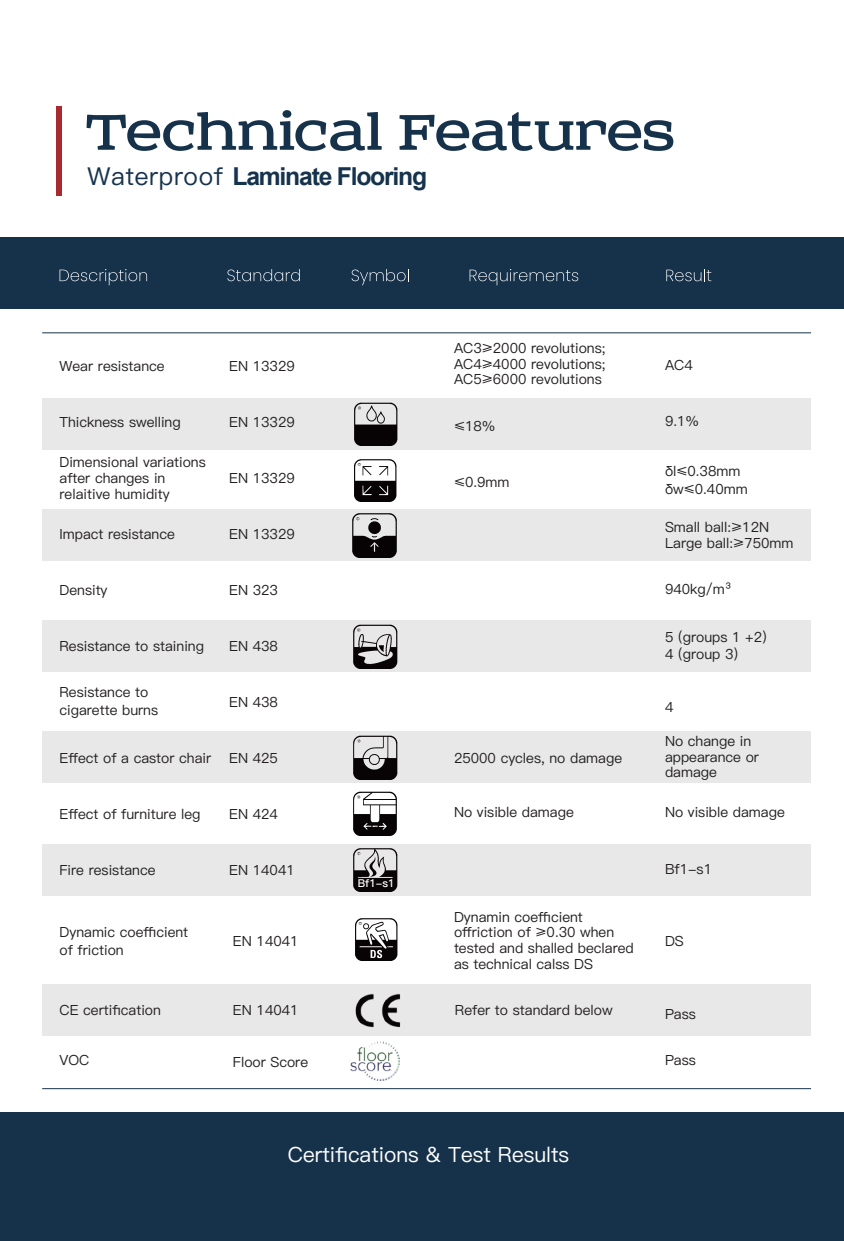
<style>
.page{position:relative;width:844px;height:1241px;background:#fff}
.page>*{position:absolute;margin:0;border:0;box-sizing:border-box;transform-origin:0 0}
.t1{font:700 24.68px "Arial";letter-spacing:-.05em;color:#16334d}
.t2{font:21px "Ping Fang SC Medium";color:#fff}
.t3{font:14px/15.8px "Ping Fang SC Medium";color:#231f20}
.t4{font:10.85px "Ping Fang SC Bold";color:#fff}
.s1{font-family:"Ping Fang SC Medium";font-weight:400}
</style>
<div class="page">
<div style="left:42px;top:398px;width:768px;height:51px;background:#e8e8e9"></div>
<div style="left:42px;top:509px;width:768px;height:51px;background:#e8e8e9"></div>
<div style="left:42px;top:620px;width:768px;height:51px;background:#e8e8e9"></div>
<div style="left:42px;top:731px;width:768px;height:51px;background:#e8e8e9"></div>
<div style="left:42px;top:844px;width:768px;height:51px;background:#e8e8e9"></div>
<div style="left:42px;top:984px;width:768px;height:51px;background:#e8e8e9"></div>
<svg style="left:86px;top:110px;width:296px;height:41px"></svg>
<svg style="left:399px;top:112px;width:274px;height:39px"></svg>
<div style="left:0;top:237px;width:843px;height:72px;background:#16324b"></div>
<div style="left:0;top:1112px;width:843px;height:128px;background:#16324b"></div>
<svg style="left:59px;top:269px;width:88px;height:16px"></svg>
<svg style="left:227px;top:269px;width:73px;height:12px"></svg>
<svg style="left:351px;top:269px;width:58px;height:16px"></svg>
<svg style="left:469px;top:269px;width:109px;height:16px"></svg>
<svg style="left:666px;top:269px;width:45px;height:12px"></svg>
<img style="left:352px;top:445px;width:95px;height:56px">
<img style="left:354px;top:402px;width:44px;height:43px">
<img style="left:352px;top:891px;width:96px;height:69px">
<img style="left:355px;top:993px;width:46px;height:35px">
<img style="left:350px;top:1041px;width:49px;height:39px">
<img style="left:353px;top:835px;width:45px;height:56px">
<div style="left:361px;top:880px;width:28px;height:10px;background:#090405"></div>
<img style="left:353px;top:624px;width:45px;height:44px">
<img style="left:353px;top:735px;width:45px;height:43px">
<img style="left:353px;top:791px;width:44px;height:44px">
<img style="left:352px;top:513px;width:45px;height:44px">
<hr style="left:42px;top:1088px;width:768px;height:1px;background:#16324b">
<hr style="left:42px;top:332px;width:768px;height:1px;background:#16324b">
<div style="left:57px;top:106px;width:5px;height:90px;background:#a92930"></div>
<h1 class="t1" style="left:87px;top:159px;width:341px"><span class="s1">Waterproof</span> Laminate Flooring</h1>
<p class="t3" style="left:59px;top:358px;width:107px">Wear resistance</p>
<p class="t3" style="left:229px;top:358px;width:67px">EN 13329</p>
<p class="t3" style="left:454px;top:340px;width:153px;text-align:justify">AC3≥2000 revolutions; AC4≥4000 revolutions; AC5≥6000 revolutions</p>
<p class="t3" style="left:664px;top:357px;width:29px">AC4</p>
<p class="t3" style="left:59px;top:414px;width:123px">Thickness swelling</p>
<p class="t3" style="left:229px;top:414px;width:67px">EN 13329</p>
<p class="t3" style="left:454px;top:418px;width:43px">≤18%</p>
<p class="t3" style="left:664px;top:413px;width:36px">9.1%</p>
<p class="t3" style="left:59px;top:454px;width:148px">Dimensional variations after changes in relaitive humidity</p>
<p class="t3" style="left:59px;top:526px;width:117px">Impact resistance</p>
<p class="t3" style="left:229px;top:470px;width:67px">EN 13329</p>
<p class="t3" style="left:229px;top:526px;width:67px">EN 13329</p>
<p class="t3" style="left:454px;top:474px;width:57px">≤0.9mm</p>
<p class="t3" style="left:664px;top:462px;width:84px;line-height:17.5px">δl≤0.38mm δw≤0.40mm</p>
<p class="t3" style="left:664px;top:519px;width:130px">Small ball:≥12N<br>Large ball:≥750mm</p>
<p class="t3" style="left:59px;top:582px;width:50px">Density</p>
<p class="t3" style="left:229px;top:582px;width:50px">EN 323</p>
<p class="t3" style="left:664px;top:581px;width:68px">940kg/m³</p>
<p class="t3" style="left:59px;top:638px;width:146px">Resistance to staining</p>
<p class="t3" style="left:229px;top:638px;width:50px">EN 438</p>
<p class="t3" style="left:664px;top:628px;width:103px;line-height:17.5px">5 (groups 1 +2)<br>4 (group 3)</p>
<p class="t3" style="left:59px;top:683px;width:100px;line-height:17.5px">Resistance to cigarette burns</p>
<p class="t3" style="left:229px;top:694px;width:50px">EN 438</p>
<p class="t3" style="left:664px;top:698px;width:10px">4</p>
<p class="t3" style="left:59px;top:750px;width:153px">Effect of a castor chair</p>
<p class="t3" style="left:59px;top:806px;width:142px">Effect of furniture leg</p>
<p class="t3" style="left:229px;top:750px;width:50px">EN 425</p>
<p class="t3" style="left:229px;top:806px;width:50px">EN 424</p>
<p class="t3" style="left:454px;top:750px;width:169px">25000 cycles, no damage</p>
<p class="t3" style="left:454px;top:804px;width:121px">No visible damage</p>
<p class="t3" style="left:664px;top:733px;width:95px">No change in appearance or damage</p>
<p class="t3" style="left:664px;top:804px;width:121px">No visible damage</p>
<p class="t3" style="left:59px;top:862px;width:97px">Fire resistance</p>
<p class="t3" style="left:229px;top:862px;width:67px">EN 14041</p>
<p class="t3" style="left:664px;top:861px;width:49px">Bf1-s1</p>
<p class="t4" style="left:358px;top:876px;width:38px">Bf1-s1</p>
<p class="t3" style="left:59px;top:923px;width:130px;line-height:17.5px">Dynamic coefficient of friction</p>
<p class="t3" style="left:59px;top:1002px;width:103px">CE certification</p>
<p class="t3" style="left:59px;top:1051px;width:31px">VOC</p>
<p class="t3" style="left:233px;top:933px;width:67px">EN 14041</p>
<p class="t3" style="left:233px;top:1002px;width:67px">EN 14041</p>
<p class="t3" style="left:233px;top:1053px;width:77px">Floor Score</p>
<p class="t3" style="left:454px;top:908px;width:181px">Dynamin coefficient offriction of ≥0.30 when tested and shalled beclared as technical calss DS</p>
<p class="t3" style="left:455px;top:1002px;width:159px">Refer to standard below</p>
<p class="t3" style="left:664px;top:933px;width:20px">DS</p>
<p class="t3" style="left:664px;top:1005px;width:32px">Pass</p>
<p class="t3" style="left:664px;top:1051px;width:32px">Pass</p>
<h2 class="t2" style="left:288px;top:1142px;width:283px">Certifications &amp; Test Results</h2>
</div>
